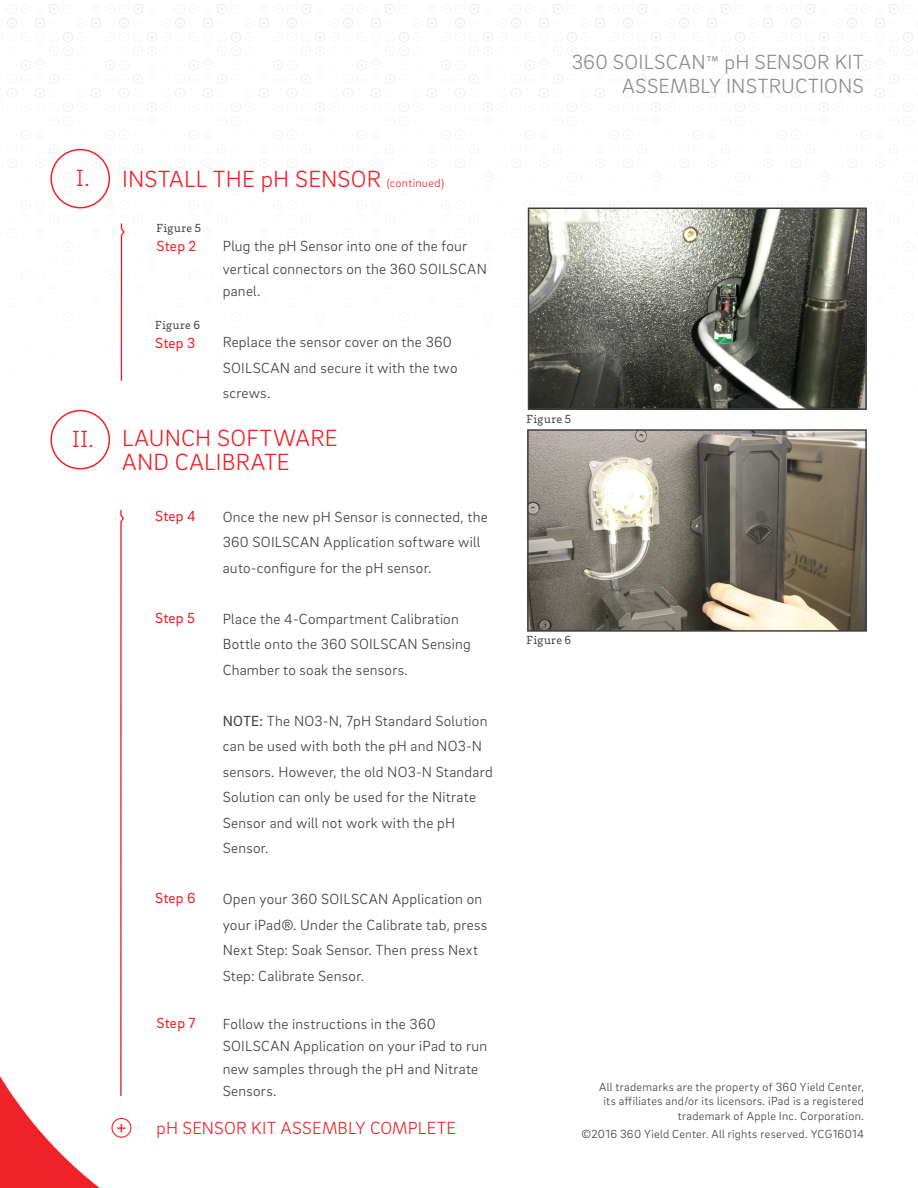
<style>
.page{position:relative;width:918px;height:1188px;background:#fff}
.page>*{position:absolute;margin:0;border:0;box-sizing:border-box;transform-origin:0 0}
.KEY_POINTS__L1{font:300 24px "Brix Sans";letter-spacing:.005em;color:#ee2228}
.KEY_POINTS__L1-2{font:300 24px "Brix Slab";color:#ee2228}
.KEY_POINTS__L1-3{font:300 21px/24px "Brix Sans";letter-spacing:.005em;color:#8a8c8f;text-align:right}
.KEY_POINTS__L1-4{font:300 18px "Brix Sans";letter-spacing:.005em;color:#ee2228}
.KEY_POINTS__L1-5{font:18px "Brix Slab";color:#ee2228}
.KEY_POINTS__L1-6{font:300 15px/25.5px "Brix Sans";letter-spacing:.015em;color:#3e3e3f}
.KEY_POINTS__L1-7{font:15px "Brix Sans";letter-spacing:.01em;color:#ee2228}
.KEY_POINTS__L1-8{font:300 12px/14.4px "Brix Sans";letter-spacing:.025em;color:#3e3e3f;text-align:right}
.KEY_POINTS__L1-9{font:12px "Brix Slab";letter-spacing:.025em;color:#3e3e3f}
.s1{font-size:12px}
.s2{font-weight:400}
</style>
<div class="page">
<svg style="left:120px;top:223px;width:5px;height:158px"></svg>
<img style="left:530px;top:432px;width:334px;height:197px">
<div style="left:527px;top:429px;width:340px;height:203px;border:2px solid #3e3e3f"></div>
<svg style="left:120px;top:510px;width:4px;height:542px"></svg>
<img style="left:531px;top:211px;width:333px;height:196px">
<div style="left:528px;top:208px;width:339px;height:202px;border:2px solid #3e3e3f"></div>
<svg style="left:0;top:1052px;width:132px;height:136px"></svg>
<div style="left:50px;top:410px;width:60px;height:60px;border:2px solid #ee2228;border-radius:50%"></div>
<div style="left:50px;top:149px;width:60px;height:59px;border:2px solid #ee2228;border-radius:50%"></div>
<p class="KEY_POINTS__L1-2" style="left:76px;top:163px;width:15px">I.</p>
<p class="KEY_POINTS__L1" style="left:122px;top:163px;width:324px">INSTALL THE pH SENSOR <span class="s1">(continued)</span></p>
<p class="KEY_POINTS__L1-9" style="left:157px;top:220px;width:46px">Figure 5</p>
<p class="KEY_POINTS__L1-7" style="left:157px;top:237px;width:41px">Step 2</p>
<p class="KEY_POINTS__L1-9" style="left:155px;top:317px;width:46px">Figure 6</p>
<p class="KEY_POINTS__L1-7" style="left:155px;top:334px;width:42px">Step 3</p>
<p class="KEY_POINTS__L1-6" style="left:223px;top:234px;width:266px;line-height:22.5px">Plug the pH Sensor into one of the four vertical connectors on the 360 SOILSCAN panel.</p>
<p class="KEY_POINTS__L1-6" style="left:223px;top:329px;width:236px">Replace the sensor cover on the 360<br>SOILSCAN and secure it with the two screws.</p>
<p class="KEY_POINTS__L1-2" style="left:72px;top:424px;width:23px">II.</p>
<p class="KEY_POINTS__L1" style="left:122px;top:422px;width:217px">LAUNCH SOFTWARE</p>
<p class="KEY_POINTS__L1" style="left:122px;top:446px;width:169px">AND CALIBRATE</p>
<p class="KEY_POINTS__L1-7" style="left:155px;top:506px;width:42px">Step 4</p>
<p class="KEY_POINTS__L1-7" style="left:155px;top:608px;width:41px">Step 5</p>
<p class="KEY_POINTS__L1-7" style="left:155px;top:889px;width:42px">Step 6</p>
<p class="KEY_POINTS__L1-7" style="left:157px;top:1014px;width:41px">Step 7</p>
<p class="KEY_POINTS__L1-6" style="left:223px;top:503px;width:267px">Once the new pH Sensor is connected, the<br>360 SOILSCAN Application software will auto-configure for the pH sensor.</p>
<p class="KEY_POINTS__L1-6" style="left:223px;top:605px;width:250px">Place the 4-Compartment Calibration<br>Bottle onto the 360 SOILSCAN Sensing<br>Chamber to soak the sensors.</p>
<p class="KEY_POINTS__L1-6" style="left:223px;top:707px;width:272px"><span class="s2">NOTE:</span> The NO3-N, 7pH Standard Solution can be used with both the pH and NO3-N sensors. However, the old NO3-N Standard</p>
<p class="KEY_POINTS__L1-6" style="left:223px;top:784px;width:255px">Solution can only be used for the Nitrate<br>Sensor and will not work with the pH<br>Sensor.</p>
<p class="KEY_POINTS__L1-6" style="left:223px;top:886px;width:266px">Open your 360 SOILSCAN Application on your iPad®. Under the Calibrate tab, press Next Step: Soak Sensor. Then press Next Step: Calibrate Sensor.</p>
<p class="KEY_POINTS__L1-6" style="left:223px;top:1012px;width:266px;line-height:22.5px">Follow the instructions in the 360<br>SOILSCAN Application on your iPad to run new samples through the pH and Nitrate<br>Sensors.</p>
<p class="KEY_POINTS__L1-5" style="left:116px;top:1115px;width:12px">+</p>
<p class="KEY_POINTS__L1-4" style="left:157px;top:1116px;width:301px">pH SENSOR KIT ASSEMBLY COMPLETE</p>
<p class="KEY_POINTS__L1-3" style="left:572px;top:49px;width:294px">360 SOILSCAN™ pH SENSOR KIT<br>ASSEMBLY INSTRUCTIONS</p>
<p class="KEY_POINTS__L1-9" style="left:527px;top:411px;width:46px">Figure 5</p>
<p class="KEY_POINTS__L1-9" style="left:526px;top:633px;width:46px">Figure 6</p>
<p class="KEY_POINTS__L1-8" style="left:599px;top:1079px;width:266px">All trademarks are the property of 360 Yield Center, its affiliates and/or its licensors. iPad is a registered trademark of Apple Inc. Corporation.</p>
<p class="KEY_POINTS__L1-8" style="left:582px;top:1126px;width:284px">©2016 360 Yield Center. All rights reserved. YCG16014</p>
</div>
